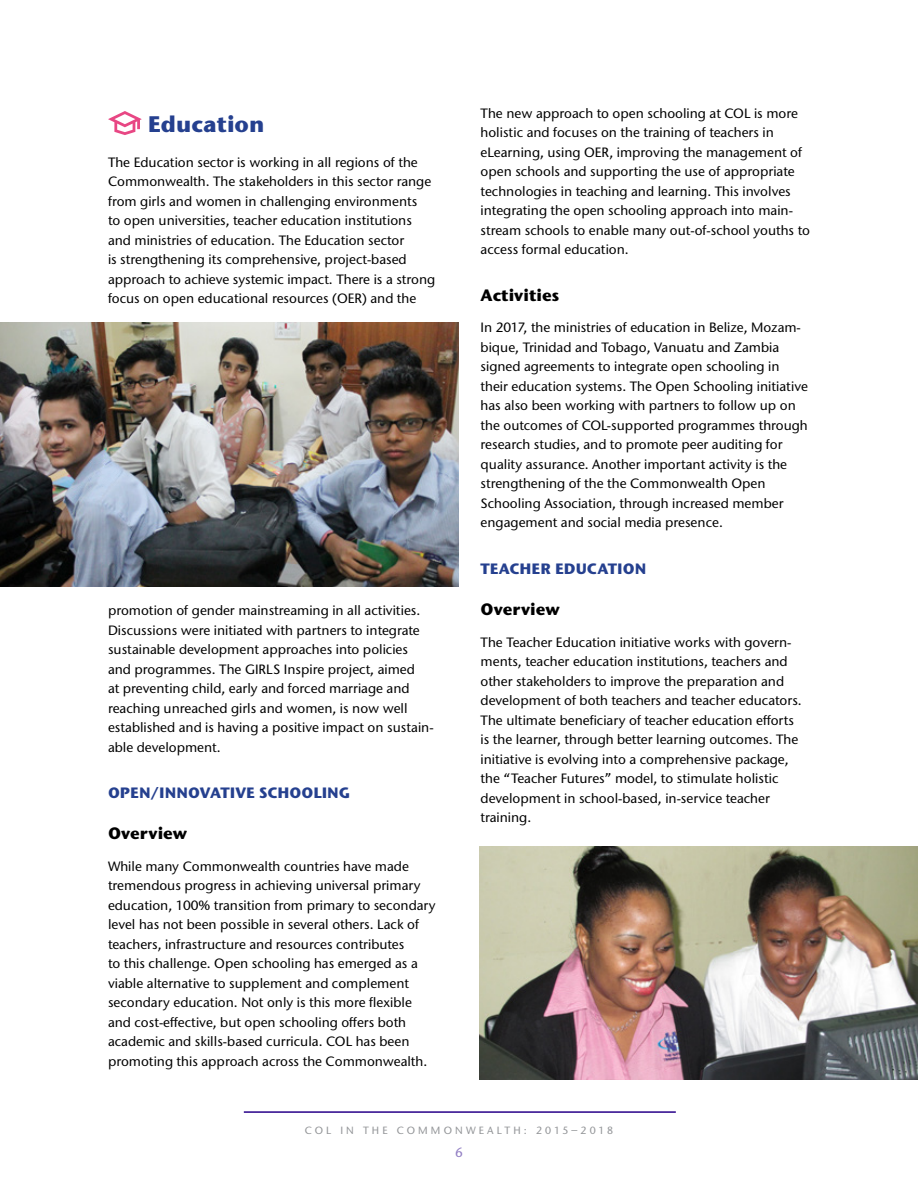
<style>
.page{position:relative;width:918px;height:1188px;background:#fff}
.page>*{position:absolute;margin:0;border:0;box-sizing:border-box;transform-origin:0 0}
.t1{font:700 22.5px "Stone Sans ITC Std";color:#25408f}
.t2{font:700 16.5px "Stone Sans ITC Std";color:#000}
.t3{font:700 15px "Stone Sans ITC Std";color:#25408f}
.t4{font:500 13.5px/19.5px "Stone Sans ITC Std";color:#000}
.t5{font:500 13.5px "Stone Sans ITC Std";color:#9380c4}
.t6{font:500 10.5px "Stone Sans ITC Std";letter-spacing:.3em;color:#939598}
</style>
<div class="page">
<hr style="left:244px;top:1111px;width:432px;height:2px;background:#270089">
<svg style="left:108px;top:111px;width:34px;height:24px"></svg>
<img style="left:0;top:323px;width:459px;height:263px">
<img style="left:480px;top:847px;width:438px;height:233px">
<h1 class="t1" style="left:148px;top:110px;width:118px">Education</h1>
<p class="t4" style="left:108px;top:152px;width:329px">The Education sector is working in all regions of the Commonwealth. The stakeholders in this sector range from girls and women in challenging environments<br>to open universities, teacher education institutions and ministries of education. The Education sector<br>is strengthening its comprehensive, project-based approach to achieve systemic impact. There is a strong focus on open educational resources (OER) and the</p>
<p class="t4" style="left:108px;top:601px;width:327px">promotion of gender mainstreaming in all activities.<br>Discussions were initiated with partners to integrate sustainable development approaches into policies and programmes. The GIRLS Inspire project, aimed<br>at preventing child, early and forced marriage and reaching unreached girls and women, is now well established and is having a positive impact on sustain&shy;able development.</p>
<p class="t3" style="left:108px;top:783px;width:244px">OPEN/INNOVATIVE SCHOOLING</p>
<p class="t2" style="left:108px;top:823px;width:81px">Overview</p>
<p class="t4" style="left:108px;top:856px;width:329px">While many Commonwealth countries have made tremendous progress in achieving universal primary education, 100% transition from primary to secondary level has not been possible in several others. Lack of teachers, infrastructure and resources contributes<br>to this challenge. Open schooling has emerged as a viable alternative to supplement and complement secondary education. Not only is this more flexible and cost-effective, but open schooling offers both academic and skills-based curricula. COL has been promoting this approach across the Commonwealth.</p>
<p class="t4" style="left:481px;top:103px;width:331px">The new approach to open schooling at COL is more holistic and focuses on the training of teachers in eLearning, using OER, improving the management of open schools and supporting the use of appropriate technologies in teaching and learning. This involves integrating the open schooling approach into main&shy;stream schools to enable many out-of-school youths to access formal education.</p>
<p class="t2" style="left:481px;top:284px;width:80px">Activities</p>
<p class="t4" style="left:481px;top:318px;width:329px">In 2017, the ministries of education in Belize, Mozam&shy;bique, Trinidad and Tobago, Vanuatu and Zambia signed agreements to integrate open schooling in their education systems. The Open Schooling initiative has also been working with partners to follow up on the outcomes of COL-supported programmes through research studies, and to promote peer auditing for quality assurance. Another important activity is the strengthening of the the Commonwealth Open Schooling Association, through increased member engagement and social media presence.</p>
<p class="t3" style="left:481px;top:559px;width:167px">TEACHER EDUCATION</p>
<p class="t2" style="left:481px;top:599px;width:81px">Overview</p>
<p class="t4" style="left:481px;top:632px;width:323px">The Teacher Education initiative works with govern&shy;ments, teacher education institutions, teachers and other stakeholders to improve the preparation and development of both teachers and teacher educators.<br>The ultimate beneficiary of teacher education efforts is the learner, through better learning outcomes. The initiative is evolving into a comprehensive package, the “Teacher Futures” model, to stimulate holistic development in school-based, in-service teacher training.</p>
<p class="t6" style="left:305px;top:1124px;width:310px">COL IN THE COMMONWEALTH: 2015–2018</p>
<p class="t5" style="left:455px;top:1144px;width:9px">6</p>
</div>
